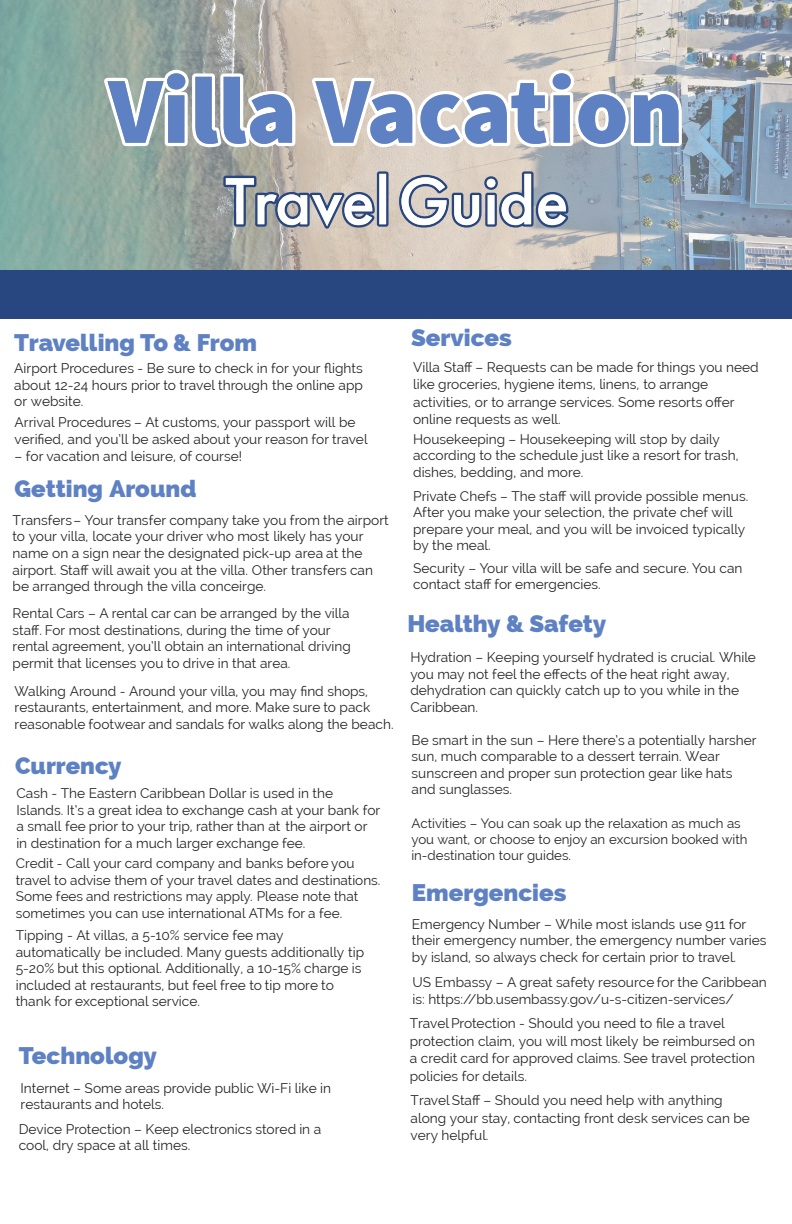
<style>
.page{position:relative;width:792px;height:1224px;background:#fff}
.page>*{position:absolute;margin:0;border:0;box-sizing:border-box;transform-origin:0 0}
.t1{font:800 24px "Raleway";color:#5e81c3}
.t2{font:800 23.9px "Raleway";color:#5e81c3}
.t3{font:800 23.8px "Raleway";color:#5e81c3}
.t4{font:13.7px/16.6px "Raleway";color:#262626}
.t5{font:13.6px/16.4px "Raleway";color:#262626}
.t6{font:13.3px/16px "Raleway";color:#262626}
</style>
<div class="page">
<div style="left:0;top:0;width:792px;height:271px;background:#fff;opacity:.36"></div>
<div style="left:0;top:270px;width:792px;height:49px;background:#284680"></div>
<svg style="left:99px;top:67px;width:200px;height:84px;background:#95a6bd"></svg>
<svg style="left:306px;top:67px;width:379px;height:84px"></svg>
<svg style="left:397px;top:169px;width:175px;height:62px"></svg>
<svg style="left:221px;top:169px;width:170px;height:68px"></svg>
<h1 class="t1" style="left:14px;top:329px;width:244px">Travelling To &amp; From</h1>
<p class="t4" style="left:14px;top:360px;width:350px;text-align:justify">Airport Procedures - Be sure to check in for your flights about 12-24 hours prior to travel through the online app or website.</p>
<p class="t4" style="left:15px;top:414px;width:355px">Arrival Procedures – At customs, your passport will be verified, and you’ll be asked about your reason for travel</p>
<p class="t4" style="left:15px;top:447px;width:229px">– for vacation and leisure, of course!</p>
<h2 class="t2" style="left:15px;top:475px;width:183px">Getting Around</h2>
<p class="t4" style="left:13px;top:512px;width:378px">Transfers– Your transfer company take you from the airport</p>
<p class="t4" style="left:13px;top:545px;width:362px">name on a sign near the designated pick-up area at the airport. Staff will await you at the villa. Other transfers can</p>
<p class="t4" style="left:13px;top:528px;width:353px">to your villa, locate your driver who most likely has your</p>
<p class="t4" style="left:13px;top:578px;width:255px">be arranged through the villa conceirge.</p>
<p class="t5" style="left:13px;top:605px;width:340px">Rental Cars – A rental car can be arranged by the villa staff. For most destinations, during the time of your rental agreement, you’ll obtain an international driving permit that licenses you to drive in that area.</p>
<p class="t4" style="left:15px;top:683px;width:355px">Walking Around - Around your villa, you may find shops,</p>
<p class="t4" style="left:15px;top:716px;width:380px">reasonable footwear and sandals for walks along the beach.</p>
<p class="t4" style="left:15px;top:699px;width:357px">restaurants, entertainment, and more. Make sure to pack</p>
<h3 class="t3" style="left:15px;top:751px;width:108px">Currency</h3>
<p class="t4" style="left:16px;top:785px;width:365px">Cash - The Eastern Caribbean Dollar is used in the Islands. It’s a great idea to exchange cash at your bank for a small fee prior to your trip, rather than at the airport or in destination for a much larger exchange fee.</p>
<p class="t5" style="left:57px;top:855px;width:7px">-</p>
<p class="t5" style="left:16px;top:855px;width:340px">Credit Call your card company and banks before you</p>
<p class="t5" style="left:16px;top:888px;width:344px">Some fees and restrictions may apply. Please note that</p>
<p class="t5" style="left:16px;top:872px;width:366px">travel to advise them of your travel dates and destinations.</p>
<p class="t5" style="left:16px;top:905px;width:328px">sometimes you can use international ATMs for fee.</p>
<p class="t5" style="left:308px;top:905px;width:9px">a</p>
<p class="t4" style="left:16px;top:927px;width:350px">Tipping - At villas, a 5-10% service fee may automatically be included. Many guests additionally tip 5-20% but this optional. Additionally, a 10-15% charge is included at restaurants, but feel free to tip more to thank for exceptional service.</p>
<h1 class="t1" style="left:19px;top:1041px;width:140px">Technology</h1>
<p class="t4" style="left:21px;top:1080px;width:312px">Internet – Some areas provide public Wi-Fi like in restaurants and hotels.</p>
<p class="t4" style="left:19px;top:1121px;width:304px">Device Protection – Keep electronics stored in a cool, dry space at all times.</p>
<h1 class="t1" style="left:411px;top:324px;width:102px">Services</h1>
<p class="t4" style="left:413px;top:359px;width:347px;line-height:17.1px">Villa Staff – Requests can be made for things you need like groceries, hygiene items, linens, to arrange activities, or to arrange services. Some resorts offer online requests as well.</p>
<p class="t4" style="left:413px;top:447px;width:327px">according to the schedule just like a resort for trash,</p>
<p class="t4" style="left:413px;top:431px;width:308px">Housekeeping Housekeeping will stop by daily</p>
<p class="t4" style="left:508px;top:431px;width:9px">–</p>
<p class="t4" style="left:413px;top:464px;width:172px">dishes, bedding, and more.</p>
<p class="t4" style="left:413px;top:488px;width:337px">Private Chefs – The staff will provide possible menus.<br>After you make your selection, the private chef will</p>
<p class="t4" style="left:413px;top:537px;width:79px">by the meal.</p>
<p class="t4" style="left:413px;top:521px;width:334px">prepare your meal, and you will be invoiced typically</p>
<p class="t4" style="left:413px;top:559px;width:331px">Security – Your villa will be safe and secure. You can contact staff for emergencies.</p>
<h1 class="t1" style="left:408px;top:609px;width:200px">Healthy &amp; Safety</h1>
<p class="t4" style="left:410px;top:649px;width:347px">Hydration Keeping yourself hydrated is crucial. While</p>
<p class="t4" style="left:410px;top:682px;width:330px">dehydration can quickly catch up to you while in the</p>
<p class="t4" style="left:476px;top:649px;width:9px">–</p>
<p class="t4" style="left:410px;top:665px;width:321px">you may not feel the effects of the heat right away,</p>
<p class="t4" style="left:410px;top:699px;width:69px">Caribbean.</p>
<p class="t4" style="left:412px;top:731px;width:346px">Be smart in the sun – Here there’s a potentially harsher</p>
<p class="t4" style="left:412px;top:748px;width:310px">sun, much comparable to a dessert terrain. Wear</p>
<p class="t4" style="left:412px;top:781px;width:102px">and sunglasses.</p>
<p class="t4" style="left:412px;top:765px;width:322px">sunscreen and proper sun protection gear like hats</p>
<p class="t6" style="left:411px;top:815px;width:338px">Activities – You can soak up the relaxation as much as you want, or choose to enjoy an excursion booked with in-destination tour guides.</p>
<h1 class="t1" style="left:412px;top:879px;width:156px">Emergencies</h1>
<p class="t4" style="left:412px;top:916px;width:356px">Emergency Number – While most islands use 911 for their emergency number, the emergency number varies by island, so always check for certain prior to travel.</p>
<p class="t4" style="left:413px;top:974px;width:356px">US Embassy – A great safety resource for the Caribbean is: https://bb.usembassy.gov/u-s-citizen-services/</p>
<p class="t4" style="left:410px;top:1014px;width:347px;line-height:17.7px">TravelProtection - Should you need to file a travel protection claim, you will most likely be reimbursed on a credit card for approved claims. See travel protection</p>
<p class="t4" style="left:411px;top:1091px;width:341px;line-height:17.7px">TravelStaff – Should you need help with anything along your stay, contacting front desk services can be very helpful.</p>
<p class="t4" style="left:410px;top:1068px;width:119px">policies for details.</p>
</div>
